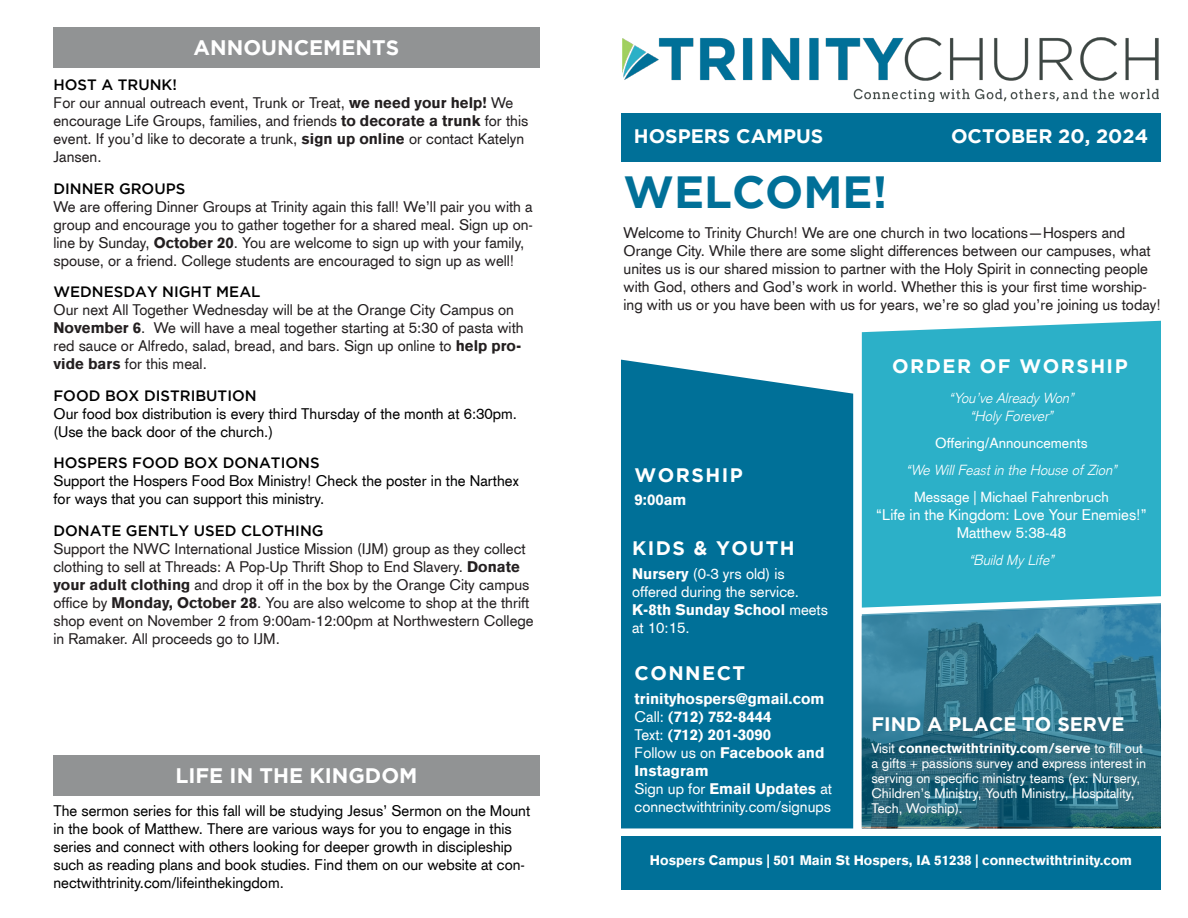
<style>
.page{position:relative;width:1188px;height:918px;background:#fff}
.page>*{position:absolute;margin:0;border:0;box-sizing:border-box;transform-origin:0 0}
.t1{font:700 45px "Gotham";color:#007098}
.t2{font:700 21px "Gotham";color:#fff}
.t3{font:700 19.5px "Gotham";color:#fff}
.t4{font:700 19.5px "Gotham";letter-spacing:.075em;color:#fff}
.t5{font:15px/18px "Akzidenz Grotesk CE";color:#231f20}
.t6{font:15px/18px "Akzidenz Grotesk CE";color:#000}
.t7{font:15px/18px "Akzidenz Grotesk CE";color:#fff}
.t8{font:900 15px "Akzidenz Grotesk CE";color:#fff}
.t9{font:italic 300 14.25px "Akzidenz Grotesk";color:#fff}
.t10{font:14.25px "Akzidenz Grotesk CE";color:#fff}
.t11{font:13.5px/15px "Akzidenz Grotesk CE";color:#fff}
.t12{font:900 13.5px "Akzidenz Grotesk CE";color:#fff}
.s1{font-family:"Gotham";font-weight:500;color:#000}
.s2{font-weight:900}
.s3{font-family:"Gotham";font-weight:500}
.s4{font-weight:400}
</style>
<div class="page">
<div style="left:862px;top:321px;width:299px;height:282px;background:#2cb0c8"></div>
<div style="left:621px;top:360px;width:232px;height:468px;background:#007098"></div>
<svg style="left:862px;top:603px;width:299px;height:224px;background:#32748b"></svg>
<div style="left:53px;top:27px;width:486px;height:41px;background:#919394"></div>
<img style="left:622px;top:38px;width:536px;height:63px">
<div style="left:621px;top:113px;width:540px;height:49px;background:#007098"></div>
<div style="left:621px;top:836px;width:540px;height:54px;background:#007098"></div>
<div style="left:53px;top:755px;width:486px;height:41px;background:#919394"></div>
<p class="t2" style="left:194px;top:36px;width:207px">ANNOUNCEMENTS</p>
<p class="t5" style="left:53px;top:76px;width:476px"><span class="s1">HOST A TRUNK!<br></span>For our annual outreach event, Trunk or Treat, <span class="s2">we need your help!</span> We encourage Life Groups, families, and friends <span class="s2">to decorate a trunk</span> for this event. If you’d like to decorate a trunk, <span class="s2">sign up online</span> or contact Katelyn Jansen.</p>
<p class="t5" style="left:53px;top:179px;width:481px"><span class="s1">DINNER GROUPS<br></span>We are offering Dinner Groups at Trinity again this fall! We’ll pair you with a group and encourage you to gather together for a shared meal. Sign up on&shy;line by Sunday, <span class="s2">October 20</span>. You are welcome to sign up with your family, spouse, or a friend. College students are encouraged to sign up as well!</p>
<p class="t5" style="left:53px;top:283px;width:472px"><span class="s1">WEDNESDAY NIGHT MEAL<br></span>Our next All Together Wednesday will be at the Orange City Campus on <span class="s2">November 6</span>. We will have a meal together starting at 5:30 of pasta with red sauce or Alfredo, salad, bread, and bars. Sign up online to <span class="s2">help pro&shy;vide bars</span> for this meal.</p>
<p class="t6" style="left:53px;top:386px;width:465px"><span class="s3">FOOD BOX DISTRIBUTION<br></span>Our food box distribution is every third Thursday of the month at 6:30pm. (Use the back door of the church.)</p>
<p class="t6" style="left:53px;top:454px;width:467px"><span class="s3">HOSPERS FOOD BOX DONATIONS<br></span>Support the Hospers Food Box Ministry! Check the poster in the Narthex for ways that you can support this ministry.</p>
<p class="t5" style="left:53px;top:521px;width:482px"><span class="s1">DONATE GENTLY USED CLOTHING<br></span>Support the NWC International Justice Mission (IJM) group as they collect clothing to sell at Threads: A Pop-Up Thrift Shop to End Slavery. <span class="s2">Donate your adult clothing</span> and drop it off in the box by the Orange City campus office by <span class="s2">Monday, October 28</span>. You are also welcome to shop at the thrift shop event on November 2 from 9:00am-12:00pm at Northwestern College in Ramaker. All proceeds go to IJM.</p>
<p class="t2" style="left:175px;top:764px;width:244px">LIFE IN THE KINGDOM</p>
<p class="t6" style="left:53px;top:802px;width:478px">The sermon series for this fall will be studying Jesus’ Sermon on the Mount in the book of Matthew. There are various ways for you to engage in this series and connect with others looking for deeper growth in discipleship such as reading plans and book studies. Find them on our website at con&shy;nectwithtrinity.com/lifeinthekingdom.</p>
<p class="t3" style="left:634px;top:125px;width:191px">HOSPERS CAMPUS</p>
<p class="t3" style="left:951px;top:125px;width:199px">OCTOBER 20, 2024</p>
<p class="t1" style="left:624px;top:166px;width:265px">WELCOME!</p>
<p class="t5" style="left:624px;top:224px;width:539px">Welcome to Trinity Church! We are one church in two locations—Hospers and Orange City. While there are some slight differences between our campuses, what unites us is our shared mission to partner with the Holy Spirit in connecting people with God, others and God’s work in world. Whether this is your first time worship&shy;ing with us or you have been with us for years, we’re so glad you’re joining us today!</p>
<p class="t4" style="left:635px;top:463px;width:110px">WORSHIP</p>
<p class="t8" style="left:635px;top:490px;width:53px">9:00am</p>
<p class="t4" style="left:632px;top:537px;width:164px">KIDS &amp; YOUTH</p>
<p class="t7" style="left:632px;top:564px;width:197px"><span class="s2">Nursery</span> (0-3 yrs old) is offered during the service.<br><span class="s2">K-8th Sunday School</span> meets at 10:15.</p>
<p class="t4" style="left:635px;top:662px;width:112px">CONNECT</p>
<p class="t8" style="left:635px;top:689px;width:191px">trinityhospers@gmail.com</p>
<p class="t8" style="left:635px;top:707px;width:139px"><span class="s4">Call:</span> (712) 752-8444</p>
<p class="t8" style="left:635px;top:725px;width:138px"><span class="s4">Text:</span> (712) 201-3090</p>
<p class="t8" style="left:635px;top:743px;width:192px"><span class="s4">Follow us on</span> Facebook and</p>
<p class="t8" style="left:635px;top:761px;width:76px">Instagram</p>
<p class="t8" style="left:635px;top:779px;width:199px"><span class="s4">Sign up for</span> Email Updates <span class="s4">at</span></p>
<p class="t7" style="left:635px;top:798px;width:198px">connectwithtrinity.com/signups</p>
<p class="t4" style="left:892px;top:355px;width:237px">ORDER OF WORSHIP</p>
<p class="t9" style="left:949px;top:390px;width:126px">“You’ve Already Won”</p>
<p class="t9" style="left:970px;top:408px;width:84px">“Holy Forever”</p>
<p class="t10" style="left:935px;top:434px;width:154px">Offering/Announcements</p>
<p class="t9" style="left:906px;top:462px;width:212px">“We Will Feast in the House of Zion”</p>
<p class="t10" style="left:914px;top:488px;width:196px">Message | Michael Fahrenbruch</p>
<p class="t7" style="left:876px;top:506px;width:272px">“Life in the Kingdom: Love Your Enemies!”</p>
<p class="t7" style="left:957px;top:524px;width:111px">Matthew 5:38-48</p>
<p class="t9" style="left:969px;top:552px;width:86px">“Build My Life”</p>
<p class="t3" style="left:871px;top:713px;width:255px">FIND A PLACE TO SERVE</p>
<p class="t11" style="left:871px;top:740px;width:276px">Visit <span class="s2">connectwithtrinity.com/serve</span> to fill out a gifts + passions survey and express interest in serving on specific ministry teams (ex: Nursery, Children’s Ministry, Youth Ministry, Hospitality, Tech, Worship).</p>
<p class="t12" style="left:650px;top:851px;width:484px">Hospers Campus | 501 Main St Hospers, IA 51238 | connectwithtrinity.com</p>
</div>
